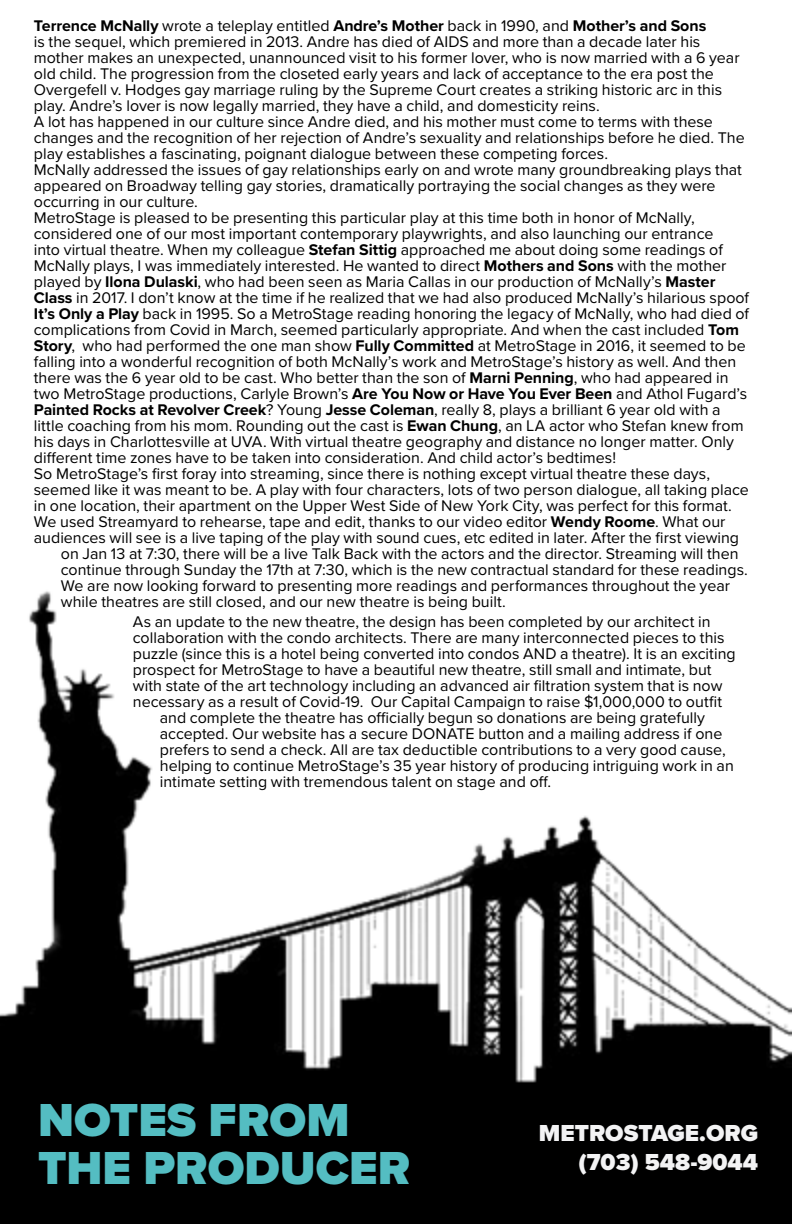
<style>
.page{position:relative;width:792px;height:1224px;background:#fff}
.page>*{position:absolute;margin:0;border:0;box-sizing:border-box;transform-origin:0 0}
.t1{font:900 48px/48px "Proxima Nova";color:#54bdc2}
.t2{font:900 24px/28.8px "Proxima Nova";color:#f3f3f4;text-align:right}
.t3{font:16px "Proxima Nova";color:#000}
.t4{font:700 16px "Proxima Nova";color:#000}
.s1{font-weight:400}
.s2{font-weight:700}
</style>
<div class="page">
<img style="left:0;top:591px;width:792px;height:633px">
<div style="left:18px;top:1110px;width:300px;height:96px;background:#000"></div>
<div style="left:38px;top:1098px;width:405px;height:108px;background:#000"></div>
<p class="t4" style="left:34px;top:13px;width:674px">Terrence McNally <span class="s1">wrote a teleplay entitled</span> Andre’s Mother <span class="s1">back in 1990, and</span> Mother’s and Sons</p>
<p class="t3" style="left:34px;top:29px;width:668px">is the sequel, which premiered in 2013. Andre has died of AIDS and more than a decade later his</p>
<p class="t3" style="left:34px;top:45px;width:707px">mother makes an unexpected, unannounced visit to his former lover, who is now married with a 6 year</p>
<p class="t3" style="left:34px;top:61px;width:682px">old child. The progression from the closeted early years and lack of acceptance to the era post the</p>
<p class="t3" style="left:34px;top:77px;width:690px">Overgefell v. Hodges gay marriage ruling by the Supreme Court creates a striking historic arc in this</p>
<p class="t3" style="left:34px;top:93px;width:567px">play. Andre’s lover is now legally married, they have a child, and domesticity reins.</p>
<p class="t3" style="left:34px;top:109px;width:681px">A lot has happened in our culture since Andre died, and his mother must come to terms with these</p>
<p class="t3" style="left:34px;top:125px;width:712px">changes and the recognition of her rejection of Andre’s sexuality and relationships before he died. The</p>
<p class="t3" style="left:34px;top:141px;width:576px">play establishes a fascinating, poignant dialogue between these competing forces.</p>
<p class="t3" style="left:34px;top:157px;width:710px">McNally addressed the issues of gay relationships early on and wrote many groundbreaking plays that</p>
<p class="t3" style="left:34px;top:173px;width:683px">appeared on Broadway telling gay stories, dramatically portraying the social changes as they were</p>
<p class="t3" style="left:34px;top:189px;width:166px">occurring in our culture.</p>
<p class="t3" style="left:34px;top:205px;width:662px">MetroStage is pleased to be presenting this particular play at this time both in honor of McNally,</p>
<p class="t3" style="left:34px;top:221px;width:681px">considered one of our most important contemporary playwrights, and also launching our entrance</p>
<p class="t3" style="left:34px;top:237px;width:691px">into virtual theatre. When my colleague <span class="s2">Stefan Sittig</span> approached me about doing some readings of</p>
<p class="t3" style="left:34px;top:253px;width:694px">McNally plays, I was immediately interested. He wanted to direct <span class="s2">Mothers and Sons</span> with the mother</p>
<p class="t3" style="left:34px;top:269px;width:683px">played by <span class="s2">Ilona Dulaski</span>, who had been seen as Maria Callas in our production of McNally’s <span class="s2">Master</span></p>
<p class="t3" style="left:34px;top:285px;width:717px"><span class="s2">Class</span> in 2017. I don’t know at the time if he realized that we had also produced McNally’s hilarious spoof</p>
<p class="t3" style="left:34px;top:301px;width:717px"><span class="s2">It’s Only a Play</span> back in 1995. So a MetroStage reading honoring the legacy of McNally, who had died of</p>
<p class="t3" style="left:34px;top:317px;width:707px">complications from Covid in March, seemed particularly appropriate. And when the cast included <span class="s2">Tom</span></p>
<p class="t3" style="left:34px;top:333px;width:713px"><span class="s2">Story</span>, who had performed the one man show <span class="s2">Fully Committed</span> at MetroStage in 2016, it seemed to be</p>
<p class="t3" style="left:34px;top:349px;width:704px">falling into a wonderful recognition of both McNally’s work and MetroStage’s history as well. And then</p>
<p class="t3" style="left:34px;top:365px;width:696px">there was the 6 year old to be cast. Who better than the son of <span class="s2">Marni Penning</span>, who had appeared in</p>
<p class="t3" style="left:34px;top:381px;width:715px">two MetroStage productions, Carlyle Brown’s <span class="s2">Are You Now or Have You Ever Been</span> and Athol Fugard’s</p>
<p class="t3" style="left:34px;top:397px;width:688px"><span class="s2">Painted Rocks at Revolver Creek</span>? Young <span class="s2">Jesse Coleman</span>, really 8, plays a brilliant 6 year old with a</p>
<p class="t3" style="left:34px;top:413px;width:711px">little coaching from his mom. Rounding out the cast is <span class="s2">Ewan Chung</span>, an LA actor who Stefan knew from</p>
<p class="t3" style="left:34px;top:429px;width:702px">his days in Charlottesville at UVA. With virtual theatre geography and distance no longer matter. Only</p>
<p class="t3" style="left:34px;top:445px;width:584px">different time zones have to be taken into consideration. And child actor’s bedtimes!</p>
<p class="t3" style="left:34px;top:461px;width:678px">So MetroStage’s first foray into streaming, since there is nothing except virtual theatre these days,</p>
<p class="t3" style="left:34px;top:477px;width:717px">seemed like it was meant to be. A play with four characters, lots of two person dialogue, all taking place</p>
<p class="t3" style="left:34px;top:493px;width:700px">in one location, their apartment on the Upper West Side of New York City, was perfect for this format.</p>
<p class="t3" style="left:34px;top:509px;width:693px">We used Streamyard to rehearse, tape and edit, thanks to our video editor <span class="s2">Wendy Roome</span>. What our</p>
<p class="t3" style="left:34px;top:525px;width:707px">audiences will see is a live taping of the play with sound cues, etc edited in later. After the first viewing</p>
<p class="t3" style="left:61px;top:541px;width:679px">on Jan 13 at 7:30, there will be a live Talk Back with the actors and the director. Streaming will then</p>
<p class="t3" style="left:61px;top:557px;width:689px">continue through Sunday the 17th at 7:30, which is the new contractual standard for these readings.</p>
<p class="t3" style="left:61px;top:573px;width:671px">We are now looking forward to presenting more readings and performances throughout the year</p>
<p class="t3" style="left:61px;top:589px;width:446px">while theatres are still closed, and our new theatre is being built.</p>
<p class="t3" style="left:133px;top:610px;width:579px">As an update to the new theatre, the design has been completed by our architect in</p>
<p class="t3" style="left:133px;top:626px;width:593px">collaboration with the condo architects. There are many interconnected pieces to this</p>
<p class="t3" style="left:133px;top:642px;width:604px">puzzle (since this is a hotel being converted into condos AND a theatre). It is an exciting</p>
<p class="t3" style="left:133px;top:658px;width:580px">prospect for MetroStage to have a beautiful new theatre, still small and intimate, but</p>
<p class="t3" style="left:133px;top:674px;width:591px">with state of the art technology including an advanced air filtration system that is now</p>
<p class="t3" style="left:133px;top:690px;width:591px">necessary as a result of Covid-19. Our Capital Campaign to raise $1,000,000 to outfit</p>
<p class="t3" style="left:160px;top:706px;width:547px">and complete the theatre has officially begun so donations are being gratefully</p>
<p class="t3" style="left:160px;top:722px;width:564px">accepted. Our website has a secure DONATE button and a mailing address if one</p>
<p class="t3" style="left:160px;top:738px;width:568px">prefers to send a check. All are tax deductible contributions to a very good cause,</p>
<p class="t3" style="left:160px;top:754px;width:576px">helping to continue MetroStage’s 35 year history of producing intriguing work in an</p>
<p class="t3" style="left:160px;top:770px;width:393px">intimate setting with tremendous talent on stage and off.</p>
<h1 class="t1" style="left:38px;top:1096px;width:374px">NOTES FROM<br>THE PRODUCER</h1>
<h2 class="t2" style="left:539px;top:1119px;width:221px">METROSTAGE.ORG (703) 548-9044</h2>
</div>
